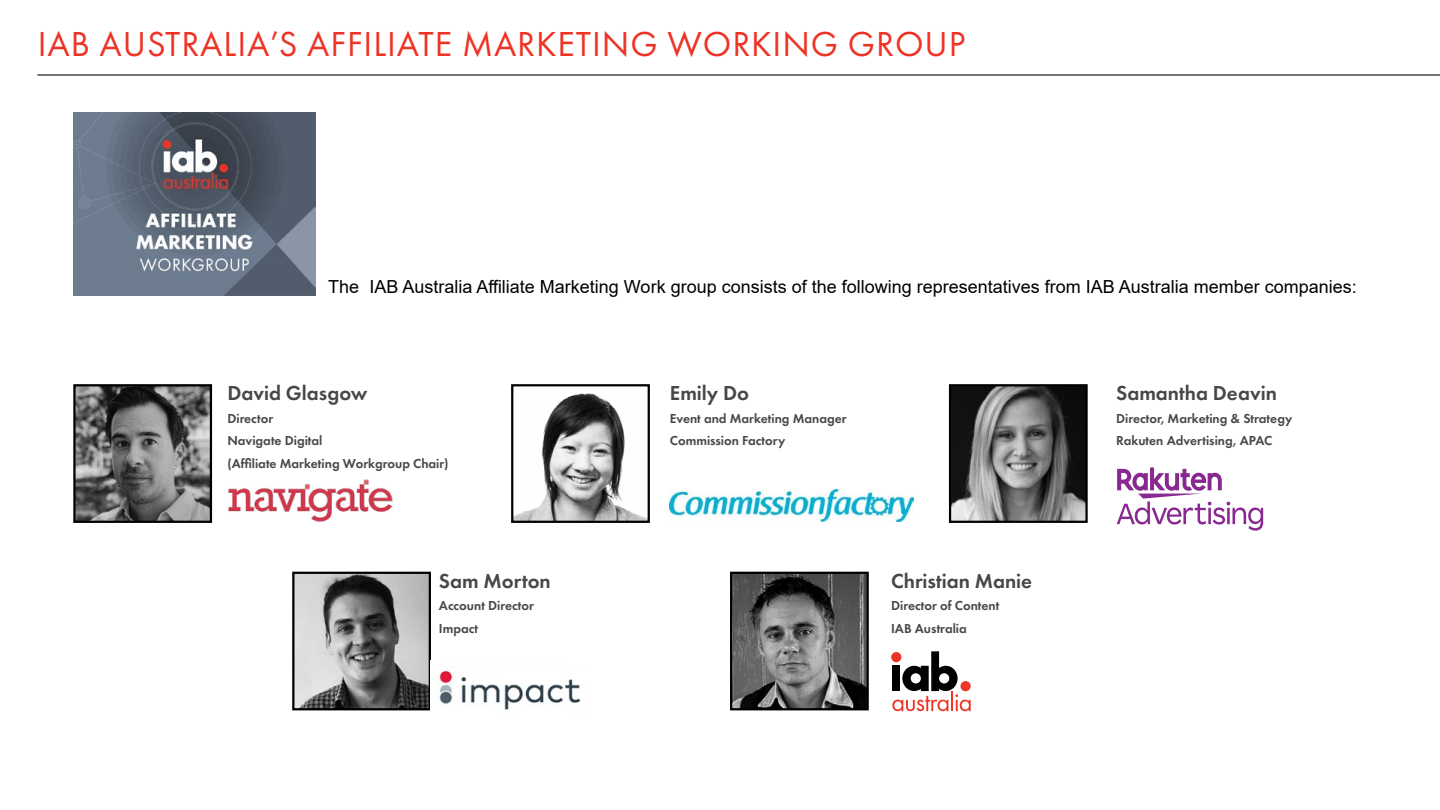
<style>
.page{position:relative;width:1440px;height:810px;background:#fff}
.page>*{position:absolute;margin:0;border:0;box-sizing:border-box;transform-origin:0 0}
.Chapter_Head{font:36px "Futura PT";letter-spacing:.025em;color:#ee3224}
.Graph{font:600 21px "Futura PT";color:#474747}
.Body_24{font:18px "Arial";color:#000}
.Graph_body_lge_demi{font:600 13.5px "Futura PT";color:#474747}
</style>
<div class="page">
<hr style="left:38px;top:74px;width:1402px;height:2px;background:#474747">
<img style="left:76px;top:387px;width:133px;height:133px">
<div style="left:73px;top:384px;width:139px;height:139px;border:2px solid #000"></div>
<img style="left:514px;top:393px;width:133px;height:127px">
<div style="left:511px;top:384px;width:139px;height:139px;border:2px solid #000"></div>
<img style="left:952px;top:387px;width:133px;height:133px">
<div style="left:949px;top:384px;width:139px;height:139px;border:2px solid #000"></div>
<img style="left:295px;top:575px;width:133px;height:132px">
<div style="left:292px;top:572px;width:139px;height:138px;border:2px solid #000"></div>
<img style="left:733px;top:575px;width:133px;height:132px">
<div style="left:730px;top:572px;width:139px;height:138px;border:2px solid #000"></div>
<img style="left:669px;top:489px;width:245px;height:33px">
<img style="left:439px;top:670px;width:142px;height:40px">
<img style="left:228px;top:479px;width:165px;height:43px">
<svg style="left:892px;top:651px;width:79px;height:60px"></svg>
<img style="left:73px;top:113px;width:243px;height:183px">
<svg style="left:1117px;top:467px;width:146px;height:64px"></svg>
<p class="Chapter_Head" style="left:38px;top:23px;width:929px">IAB AUSTRALIA’S AFFILIATE MARKETING WORKING GROUP</p>
<p class="Body_24" style="left:328px;top:274px;width:1030px">The IAB Australia Affiliate Marketing Work group consists of the following representatives from IAB Australia member companies:</p>
<p class="Graph" style="left:227px;top:380px;width:142px">David Glasgow</p>
<p class="Graph_body_lge_demi" style="left:227px;top:410px;width:47px">Director</p>
<p class="Graph_body_lge_demi" style="left:227px;top:432px;width:97px">Navigate Digital</p>
<p class="Graph_body_lge_demi" style="left:227px;top:455px;width:223px">(Affiliate Marketing Workgroup Chair)</p>
<p class="Graph" style="left:439px;top:568px;width:113px">Sam Morton</p>
<p class="Graph_body_lge_demi" style="left:439px;top:597px;width:97px">Account Director</p>
<p class="Graph_body_lge_demi" style="left:439px;top:620px;width:41px">Impact</p>
<p class="Graph" style="left:670px;top:380px;width:81px">Emily Do</p>
<p class="Graph_body_lge_demi" style="left:670px;top:410px;width:178px">Event and Marketing Manager</p>
<p class="Graph_body_lge_demi" style="left:670px;top:432px;width:117px">Commission Factory</p>
<p class="Graph" style="left:891px;top:568px;width:143px">Christian Manie</p>
<p class="Graph_body_lge_demi" style="left:891px;top:597px;width:110px">Director of Content</p>
<p class="Graph_body_lge_demi" style="left:891px;top:620px;width:77px">IAB Australia</p>
<p class="Graph" style="left:1116px;top:380px;width:162px">Samantha Deavin</p>
<p class="Graph_body_lge_demi" style="left:1116px;top:410px;width:178px">Director, Marketing &amp; Strategy</p>
<p class="Graph_body_lge_demi" style="left:1116px;top:432px;width:158px">Rakuten Advertising, APAC</p>
</div>
